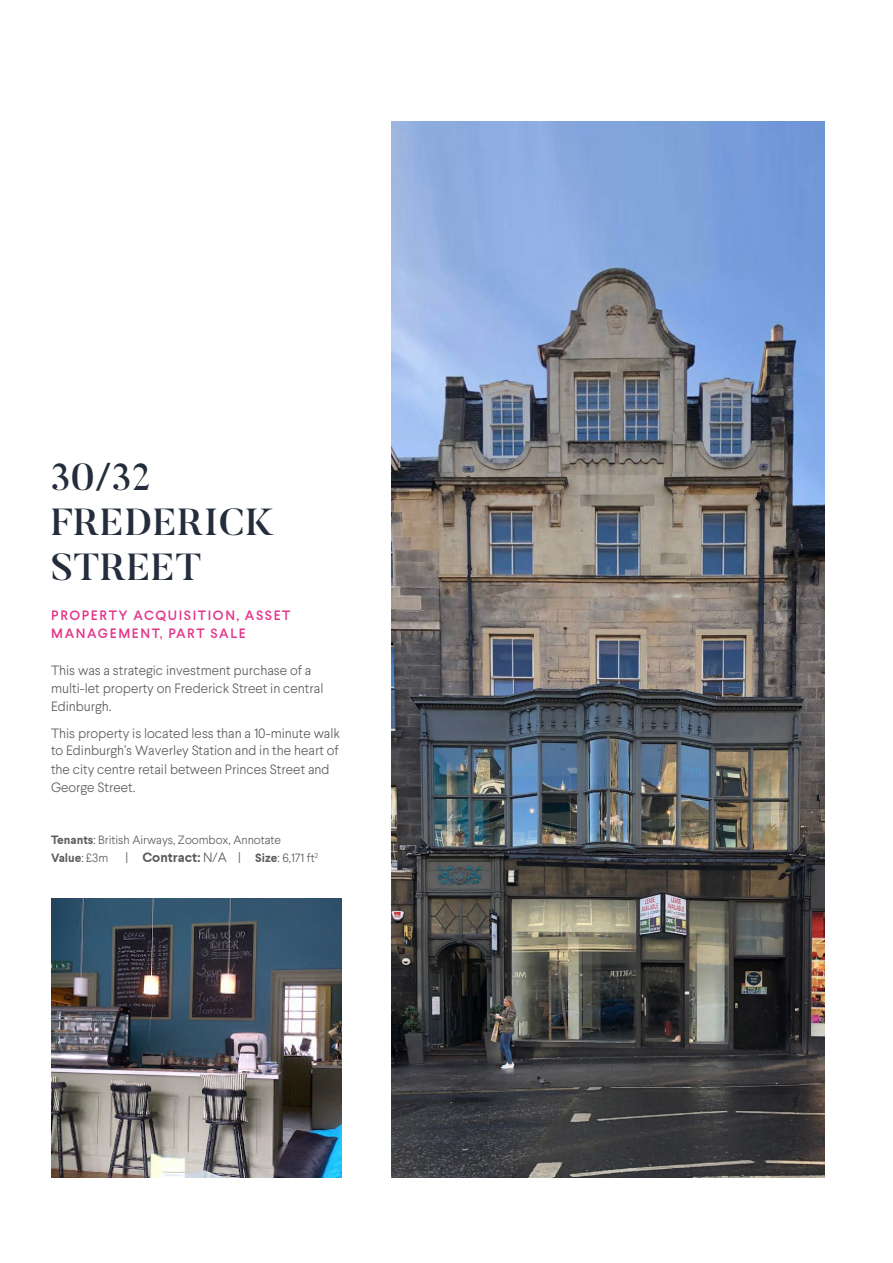
<style>
.page{position:relative;width:893px;height:1263px;background:#fff}
.page>*{position:absolute;margin:0;border:0;box-sizing:border-box;transform-origin:0 0}
.t1{font:500 37.5px/45px "Butler";letter-spacing:.025em;color:#242d3b}
.t2{font:300 13.5px/18px "Larsseit";color:#5c5c5b}
.t3{font:500 13.5px/18px "Larsseit";letter-spacing:.12em;color:#e4358b}
.t4{font:700 13.5px "Larsseit";color:#5c5c5b}
.t5{font:300 12px/18px "Larsseit";color:#5c5c5b}
.s1{font-family:"Minion Pro";font-weight:400}
.s2{font-weight:700}
.s3{font-weight:300}
.s4{font-size:12px}
.s5{font-weight:300;font-size:12px}
</style>
<div class="page">
<img style="left:391px;top:121px;width:434px;height:1057px">
<img style="left:51px;top:898px;width:291px;height:280px">
<h1 class="t1" style="left:51px;top:455px;width:224px">30/32<br>FREDERICK<br>STREET</h1>
<p class="t3" style="left:51px;top:607px;width:241px">PROPERTY ACQUISITION, ASSET<br>MANAGEMENT, PART SALE</p>
<p class="t2" style="left:51px;top:661px;width:274px">This was a strategic investment purchase of a multi-let property on Frederick Street in central<br>Edinburgh.</p>
<p class="t2" style="left:51px;top:724px;width:290px">This property is located less than a 10-minute walk to Edinburgh’s Waverl<span class="s1">e</span>y Station and in the heart of the city centre retail between Princes Street and George Street.</p>
<p class="t5" style="left:51px;top:831px;width:232px"><span class="s2">Tenants</span>: British Airways, Zoombox, Annotate<br><span class="s2">Value</span>: £3m</p>
<p class="t4" style="left:125px;top:849px;width:194px"><span class="s3">|</span> Contract: <span class="s3">N/A |</span> <span class="s4">Size</span><span class="s5">: 6,171 ft</span><sup>2</sup></p>
</div>
